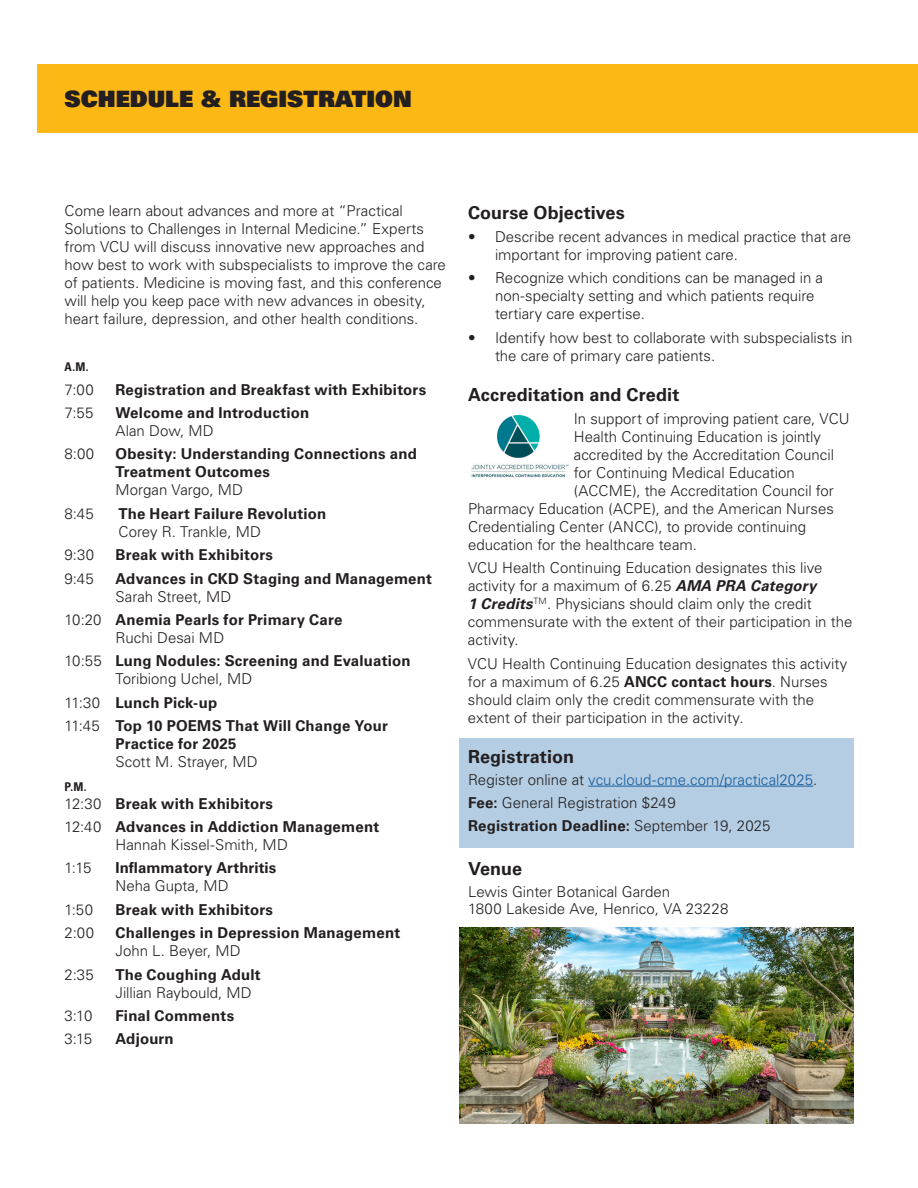
<style>
.page{position:relative;width:918px;height:1188px;background:#fff}
.page>*{position:absolute;margin:0;border:0;box-sizing:border-box;transform-origin:0 0}
.t1{font:22.5px "Univers LT Std X Black";color:#231f20}
.Body_copy_10_14{font:700 18px "Univers LT Std";letter-spacing:.005em;color:#231f20}
.Body_copy_10_14-2{font:300 15px/18px "Univers LT Std";color:#231f20}
.Body_copy_sub-head_10_14{font:300 15px/18px "Univers LT Std";color:#231f20}
.Body_copy_10_14-3{font:700 15px/18px "Univers LT Std";letter-spacing:.01em;color:#231f20}
.Body_copy_sub-head_10_14-2{font:700 15px/18px "Univers LT Std";letter-spacing:.015em;color:#231f20}
.Body_copy_10_14-4{font:300 15px "Univers LT Std";color:#175d9e}
.Body_copy_sub-head_10_14-3{font:700 condensed 12px "Univers LT Std";color:#231f20}
.s1{font-weight:300}
.s2{font-weight:700}
.s3{font-weight:700;font-style:italic}
.s4{color:#231f20}
</style>
<div class="page">
<img style="left:459px;top:928px;width:395px;height:196px">
<div style="left:459px;top:739px;width:395px;height:109px;background:#b4cde3"></div>
<div style="left:38px;top:64px;width:880px;height:70px;background:#fcb814"></div>
<hr style="left:588px;top:786px;width:225px;height:1px;background:#175d9e">
<img style="left:471px;top:414px;width:98px;height:64px">
<p class="t1" style="left:64px;top:84px;width:349px">SCHEDULE &amp; REGISTRATION</p>
<p class="Body_copy_10_14-2" style="left:64px;top:202px;width:383px">Come learn about advances and more at “Practical Solutions to Challenges in Internal Medicine.” Experts from VCU will discuss innovative new approaches and how best to work with subspecialists to improve the care of patients. Medicine is moving fast, and this conference will help you keep pace with new advances in obesity, heart failure, depression, and other health conditions.</p>
<p class="Body_copy_sub-head_10_14-3" style="left:64px;top:360px;width:25px">A.M.</p>
<p class="Body_copy_sub-head_10_14" style="left:64px;top:380px;width:31px">7:00</p>
<p class="Body_copy_sub-head_10_14-2" style="left:116px;top:380px;width:312px">Registration and Breakfast with Exhibitors</p>
<p class="Body_copy_sub-head_10_14" style="left:64px;top:404px;width:30px">7:55</p>
<p class="Body_copy_sub-head_10_14-2" style="left:116px;top:404px;width:195px">Welcome and Introduction<br><span class="s1">Alan Dow, MD</span></p>
<p class="Body_copy_10_14-2" style="left:64px;top:445px;width:31px">8:00</p>
<p class="Body_copy_10_14-3" style="left:116px;top:445px;width:303px">Obesity: Understanding Connections and<br>Treatment Outcomes<br><span class="s1">Morgan Vargo, MD</span></p>
<p class="Body_copy_sub-head_10_14" style="left:64px;top:504px;width:31px">8:45</p>
<p class="Body_copy_sub-head_10_14-2" style="left:118px;top:505px;width:209px">The Heart Failure Revolution<br><span class="s1">Corey R. Trankle, MD</span></p>
<p class="Body_copy_10_14-2" style="left:64px;top:546px;width:31px">9:30</p>
<p class="Body_copy_10_14-3" style="left:116px;top:546px;width:159px">Break with Exhibitors</p>
<p class="Body_copy_10_14-2" style="left:64px;top:569px;width:31px">9:45</p>
<p class="Body_copy_10_14-3" style="left:116px;top:569px;width:318px">Advances in CKD Staging and Management<br><span class="s1">Sarah Street, MD</span></p>
<p class="Body_copy_10_14-3" style="left:116px;top:611px;width:228px;text-indent:-51px"><span class="s1">10:20</span> Anemia Pearls for Primary Care<br><span class="s1">Ruchi Desai MD</span></p>
<p class="Body_copy_10_14-3" style="left:116px;top:652px;width:297px;text-indent:-51px"><span class="s1">10:55</span> Lung Nodules: Screening and Evaluation<br><span class="s1">Toribiong Uchel, MD</span></p>
<p class="Body_copy_10_14-3" style="left:64px;top:694px;width:154px"><span class="s1">11:30</span> Lunch Pick-up</p>
<p class="Body_copy_10_14-3" style="left:116px;top:717px;width:274px;text-indent:-51px"><span class="s1">11:45</span> Top 10 POEMS That Will Change Your<br>Practice for 2025<br><span class="s1">Scott M. Strayer, MD</span></p>
<p class="Body_copy_sub-head_10_14-3" style="left:64px;top:779px;width:23px">P.M.</p>
<p class="Body_copy_sub-head_10_14-2" style="left:64px;top:794px;width:210px"><span class="s1">12:30</span> Break with Exhibitors</p>
<p class="Body_copy_10_14-3" style="left:116px;top:818px;width:265px;text-indent:-51px"><span class="s1">12:40</span> Advances in Addiction Management<br><span class="s1">Hannah Kissel-Smith, MD</span></p>
<p class="Body_copy_10_14-2" style="left:64px;top:859px;width:29px">1:15</p>
<p class="Body_copy_10_14-3" style="left:116px;top:859px;width:162px">Inflammatory Arthritis<br><span class="s1">Neha Gupta, MD</span></p>
<p class="Body_copy_10_14-2" style="left:64px;top:900px;width:30px">1:50</p>
<p class="Body_copy_10_14-3" style="left:116px;top:901px;width:159px">Break with Exhibitors</p>
<p class="Body_copy_10_14-2" style="left:64px;top:924px;width:31px">2:00</p>
<p class="Body_copy_10_14-3" style="left:116px;top:924px;width:286px">Challenges in Depression Management<br><span class="s1">John L. Beyer, MD</span></p>
<p class="Body_copy_10_14-2" style="left:64px;top:965px;width:31px">2:35</p>
<p class="Body_copy_10_14-2" style="left:116px;top:965px;width:147px"><span class="s2">The Coughing Adult<br></span>Jillian Raybould, MD</p>
<p class="Body_copy_10_14-2" style="left:64px;top:1007px;width:29px">3:10</p>
<p class="Body_copy_10_14-3" style="left:116px;top:1007px;width:120px">Final Comments</p>
<p class="Body_copy_10_14-2" style="left:64px;top:1030px;width:29px">3:15</p>
<p class="Body_copy_10_14-3" style="left:116px;top:1030px;width:60px">Adjourn</p>
<p class="Body_copy_10_14" style="left:468px;top:201px;width:158px">Course Objectives</p>
<p class="Body_copy_10_14-2" style="left:495px;top:228px;width:358px;text-indent:-27px">• Describe recent advances in medical practice that are important for improving patient care.</p>
<p class="Body_copy_10_14-2" style="left:495px;top:269px;width:330px;text-indent:-27px">• Recognize which conditions can be managed in a non-specialty setting and which patients require tertiary care expertise.</p>
<p class="Body_copy_10_14-2" style="left:495px;top:328px;width:359px;text-indent:-27px">• Identify how best to collaborate with subspecialists in the care of primary care patients.</p>
<p class="Body_copy_10_14" style="left:468px;top:384px;width:213px">Accreditation and Credit</p>
<p class="Body_copy_sub-head_10_14" style="left:574px;top:410px;width:277px">In support of improving patient care, VCU</p>
<p class="Body_copy_sub-head_10_14" style="left:574px;top:428px;width:249px">Health Continuing Education is jointly</p>
<p class="Body_copy_sub-head_10_14" style="left:574px;top:446px;width:262px">accredited by the Accreditation Council</p>
<p class="Body_copy_sub-head_10_14" style="left:574px;top:464px;width:222px">for Continuing Medical Education</p>
<p class="Body_copy_sub-head_10_14" style="left:574px;top:482px;width:262px">(ACCME), the Accreditation Council for</p>
<p class="Body_copy_sub-head_10_14" style="left:468px;top:500px;width:367px">Pharmacy Education (ACPE), and the American Nurses</p>
<p class="Body_copy_sub-head_10_14" style="left:468px;top:518px;width:340px">Credentialing Center (ANCC), to provide continuing</p>
<p class="Body_copy_sub-head_10_14" style="left:468px;top:536px;width:230px">education for the healthcare team.</p>
<p class="Body_copy_sub-head_10_14" style="left:468px;top:559px;width:386px">VCU Health Continuing Education designates this live activity for a maximum of 6.25 <span class="s3">AMA PRA Category<br>1 Credits</span><sup>TM</sup>. Physicians should claim only the credit commensurate with the extent of their participation in the activity.</p>
<p class="Body_copy_sub-head_10_14" style="left:468px;top:655px;width:381px">VCU Health Continuing Education designates this activity for a maximum of 6.25 <span class="s2">ANCC contact hours</span>. Nurses should claim only the credit commensurate with the extent of their participation in the activity.</p>
<p class="Body_copy_10_14" style="left:468px;top:746px;width:108px">Registration</p>
<p class="Body_copy_10_14-4" style="left:468px;top:770px;width:351px"><span class="s4">Register online at</span> vcu.cloud-cme.com/practical2025<span class="s4">.</span></p>
<p class="Body_copy_10_14-2" style="left:468px;top:794px;width:209px"><span class="s2">Fee:</span> General Registration $249</p>
<p class="Body_copy_10_14-3" style="left:468px;top:817px;width:304px">Registration Deadline: <span class="s1">September 19, 2025</span></p>
<p class="Body_copy_10_14" style="left:468px;top:858px;width:56px">Venue</p>
<p class="Body_copy_10_14-2" style="left:468px;top:884px;width:262px;line-height:16.5px">Lewis Ginter Botanical Garden<br>1800 Lakeside Ave, Henrico, VA 23228</p>
</div>
